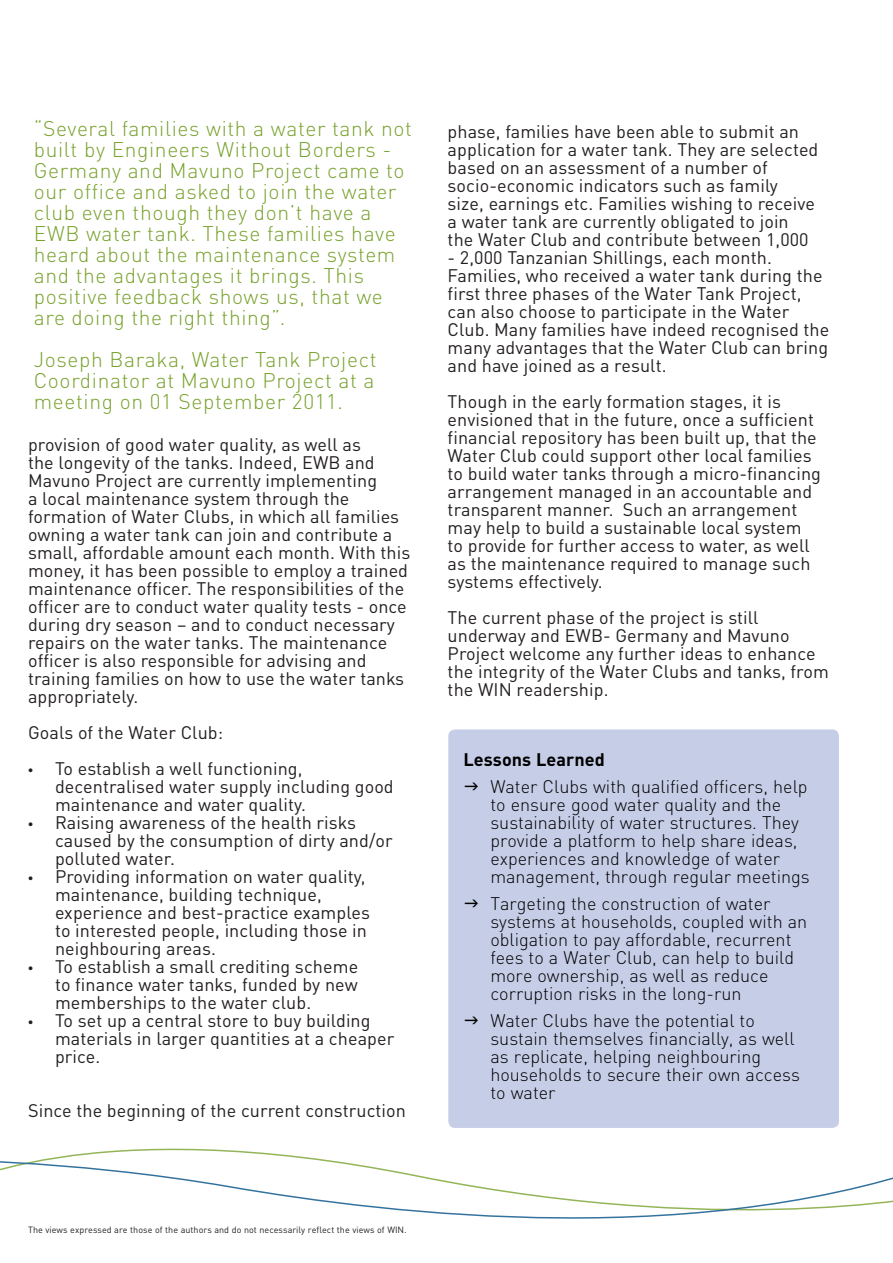
<style>
.page{position:relative;width:893px;height:1263px;background:#fff}
.page>*{position:absolute;margin:0;border:0;box-sizing:border-box;transform-origin:0 0}
.t1{font:300 21px/21px "DINOT";letter-spacing:.03em;color:#78a22d}
.t2{font:18px/18px "DINOT";letter-spacing:.005em;color:#231f20}
.t3{font:300 18px/18px "DINOT";color:#000}
.t4{font:700 18px "DINOT";letter-spacing:.005em;color:#000}
.t5{font:9px "DINOT";letter-spacing:.005em;color:#231f20}
.s1{font-family:"Myriad Pro"}
</style>
<div class="page">
<div style="left:448px;top:729px;width:391px;height:399px;background:#c6cde7;border-radius:7px"></div>
<svg style="left:71px;top:1148px;width:215px;height:7px"></svg>
<svg style="left:0;top:1155px;width:893px;height:64px"></svg>
<p class="t1" style="left:34px;top:118px;width:380px">“Several families with a water tank not built by Engineers Without Borders - Germany and Mavuno Project came to our office and asked to join the water club even though they don’t have a EWB water tank. These families have heard about the maintenance system and the advantages it brings. This positive feedback shows us, that we are doing the right thing”.</p>
<p class="t1" style="left:34px;top:349px;width:344px;text-align:justify">Joseph Baraka, Water Tank Project Coordinator at Mavuno Project at a meeting on 01 September 2011.</p>
<p class="t2" style="left:28px;top:435px;width:384px">provision of good water quality, as well as<br>the longevity of the tanks. Indeed, EWB and Mavuno Project are currently implementing<br>a local maintenance system through the formation of Water Clubs, in which all families owning a water tank can join and contribute a small, affordable amount each month. With this money, it has been possible to employ a trained maintenance officer. The responsibilities of the officer are to conduct water quality tests - once during dry season – and to conduct necessary repairs on the water tanks. The maintenance officer is also responsible for advising and training families on how to use the water tanks appropriately.</p>
<p class="t2" style="left:28px;top:723px;width:197px">Goals of the Water Club:</p>
<p class="t2" style="left:55px;top:759px;width:340px;text-indent:-27px"><span class="s1">•</span> To establish a well functioning, decentralised water supply including good maintenance and water quality.</p>
<p class="t2" style="left:55px;top:813px;width:339px;text-indent:-27px"><span class="s1">•</span> Raising awareness of the health risks caused by the consumption of dirty and/or polluted water.</p>
<p class="t2" style="left:55px;top:867px;width:317px;text-indent:-27px"><span class="s1">•</span> Providing information on water quality, maintenance, building technique, experience and best-practice examples to interested people, including those in neighbouring areas.</p>
<p class="t2" style="left:55px;top:957px;width:305px;text-align:justify;text-indent:-27px"><span class="s1">•</span> To establish a small crediting scheme to finance water tanks, funded by new memberships to the water club.</p>
<p class="t2" style="left:55px;top:1011px;width:341px;text-indent:-27px"><span class="s1">•</span> To set up a central store to buy building materials in larger quantities at a cheaper price.</p>
<p class="t2" style="left:28px;top:1101px;width:379px">Since the beginning of the current construction</p>
<p class="t2" style="left:448px;top:122px;width:372px">phase, families have been able to submit an application for a water tank. They are selected based on an assessment of a number of socio-economic indicators such as family size, earnings etc. Families wishing to receive a water tank are currently obligated to join the Water Club and contribute between 1,000</p>
<p class="t2" style="left:448px;top:248px;width:383px">- 2,000 Tanzanian Shillings, each month.<br>Families, who received a water tank during the first three phases of the Water Tank Project, can also choose to participate in the Water Club. Many families have indeed recognised the many advantages that the Water Club can bring and have joined as a result.</p>
<p class="t2" style="left:448px;top:392px;width:375px">Though in the early formation stages, it is envisioned that in the future, once a sufficient financial repository has been built up, that the Water Club could support other local families to build water tanks through a micro-financing arrangement managed in an accountable and transparent manner. Such an arrangement may help to build a sustainable local system to provide for further access to water, as well as the maintenance required to manage such systems effectively.</p>
<p class="t2" style="left:448px;top:608px;width:383px">The current phase of the project is still underway and EWB- Germany and Mavuno Project welcome any further ideas to enhance the integrity of the Water Clubs and tanks, from the WIN readership.</p>
<p class="t4" style="left:463px;top:748px;width:143px">Lessons Learned</p>
<p class="t3" style="left:490px;top:777px;width:321px">Water Clubs with qualified officers, help to ensure good water quality and the sustainability of water structures. They provide a platform to help share ideas, experiences and knowledge of water management, through regular meetings</p>
<p class="t3" style="left:490px;top:894px;width:318px">Targeting the construction of water systems at households, coupled with an obligation to pay affordable, recurrent fees to a Water Club, can help to build more ownership, as well as reduce corruption risks in the long-run</p>
<p class="t3" style="left:490px;top:1011px;width:311px">Water Clubs have the potential to sustain themselves financially, as well as replicate, helping neighbouring households to secure their own access to water</p>
<p class="t5" style="left:28px;top:1224px;width:380px">The views expressed are those of the authors and do not necessarily reflect the views of WIN.</p>
</div>
